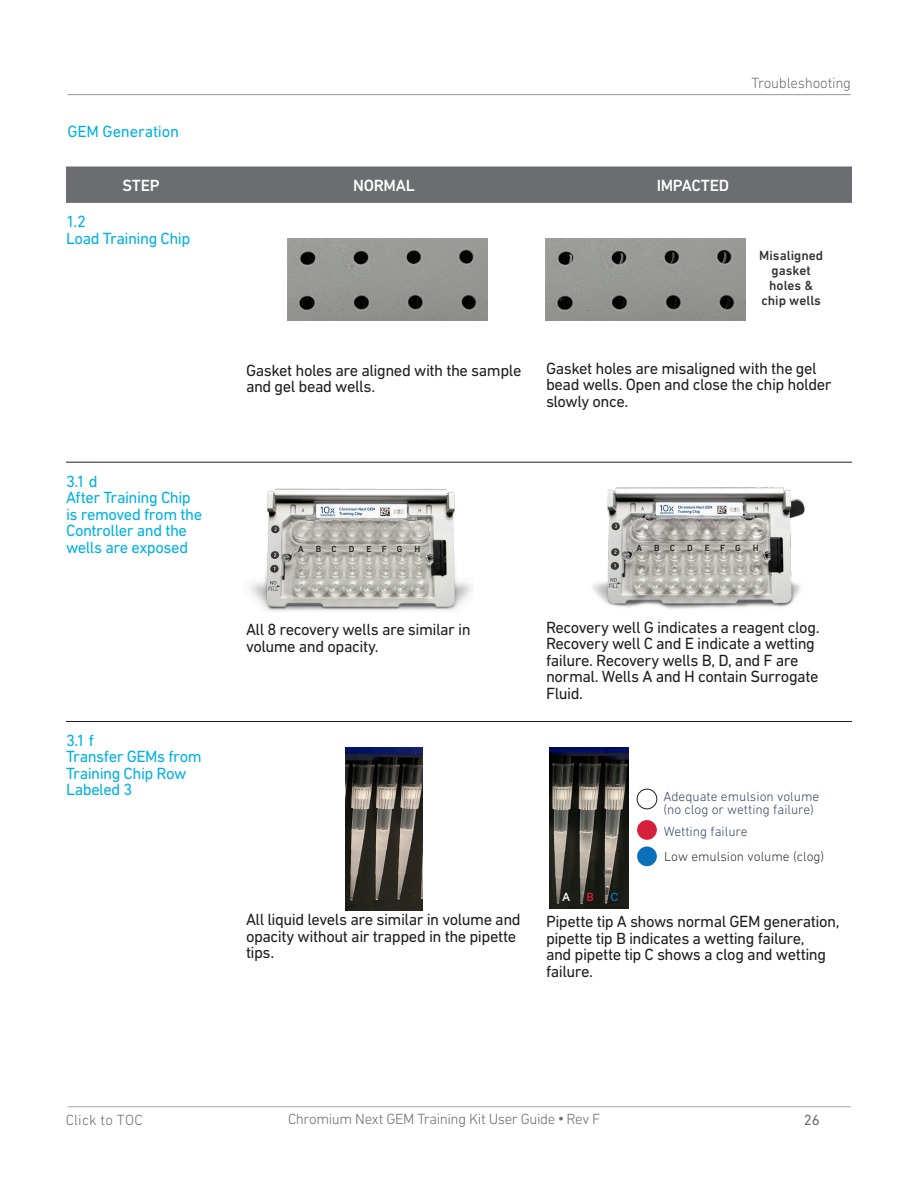
<style>
.page{position:relative;width:918px;height:1188px;background:#fff}
.page>*{position:absolute;margin:0;border:0;box-sizing:border-box;transform-origin:0 0}
.Table_1_Body{font:16.5px/16.5px "DIN Next LT Pro";letter-spacing:-.03em;color:#231f20}
.Table_1_Body-2{font:16.5px/16.5px "DIN Next LT Pro";letter-spacing:-.03em;color:#00b1e5}
.Table_1_Header{font:500 16.5px "DIN Next LT Pro";letter-spacing:-.02em;color:#fff}
.Sub_Section_Header{font:16.5px "DIN Next LT Pro";letter-spacing:-.015em;color:#00b1e5}
.Eyebrow{font:300 15px "DIN Next LT Pro";letter-spacing:-.02em;color:#6c6d70}
.Eyebrow-2{font:300 15px "DIN Next LT Pro";letter-spacing:.01em;color:#6c6d70}
.t1{font:15px "DIN Next LT Pro";color:#6c6d70}
.Small_Label-_Light{font:300 13.5px/13.5px "DIN Next LT Pro";color:#384766}
.Small_Label-_Light-2{font:500 13.5px/15px "DIN Next LT Pro";color:#333;text-align:center}
.Small_Label-_Light-3{font:300 13.5px "DIN Next LT Pro";color:#333}
.Figure_Label_Gray{font:500 13.35px "Calibre";color:#fff}
.Figure_Label_Gray-2{font:500 13.35px "Calibre";color:#d61e3d}
.Figure_Label_Gray-3{font:500 13.35px "Calibre";color:#0970b9}
.Sub_Section_Header-2{font:500 9px "DIN Next LT Pro";color:#231f20}
.s1{font-family:"Arial";font-weight:400}
</style>
<div class="page">
<hr style="left:68px;top:1106px;width:782px;height:1px;background:#a8a9ad">
<div style="left:66px;top:166px;width:786px;height:37px;background:#6c6d70"></div>
<hr style="left:66px;top:462px;width:150px;height:1px;background:#231f20">
<hr style="left:216px;top:462px;width:318px;height:1px;background:#231f20">
<hr style="left:534px;top:462px;width:318px;height:1px;background:#231f20">
<hr style="left:66px;top:721px;width:150px;height:1px;background:#231f20">
<hr style="left:216px;top:721px;width:318px;height:1px;background:#231f20">
<hr style="left:534px;top:721px;width:318px;height:1px;background:#231f20">
<img style="left:345px;top:748px;width:78px;height:163px">
<hr style="left:68px;top:94px;width:782px;height:1px;background:#939598">
<img style="left:250px;top:488px;width:222px;height:123px">
<img style="left:593px;top:487px;width:212px;height:122px">
<img style="left:549px;top:747px;width:79px;height:162px">
<div style="left:637px;top:789px;width:20px;height:20px;border:1px solid #231f20;border-radius:50%"></div>
<div style="left:637px;top:820px;width:20px;height:20px;background:#d61e3d;border-radius:50%"></div>
<div style="left:637px;top:846px;width:20px;height:20px;background:#0970b9;border-radius:50%"></div>
<img style="left:546px;top:239px;width:199px;height:81px">
<img style="left:288px;top:239px;width:199px;height:81px">
<p class="Sub_Section_Header" style="left:68px;top:122px;width:113px">GEM Generation</p>
<p class="Table_1_Header" style="left:122px;top:176px;width:39px">STEP</p>
<p class="Table_1_Header" style="left:353px;top:176px;width:63px">NORMAL</p>
<p class="Table_1_Header" style="left:657px;top:176px;width:74px">IMPACTED</p>
<p class="Table_1_Body-2" style="left:66px;top:213px;width:126px">1.2<br>Load Training Chip</p>
<p class="Eyebrow" style="left:751px;top:74px;width:101px">Troubleshooting</p>
<p class="Small_Label-_Light-2" style="left:759px;top:248px;width:65px">Misaligned gasket holes &amp; chip wells</p>
<p class="Table_1_Body-2" style="left:66px;top:473px;width:33px">3.1 d</p>
<p class="Table_1_Body-2" style="left:66px;top:489px;width:138px">After Training Chip is removed from the<br>Controller and the wells are exposed</p>
<p class="Table_1_Body-2" style="left:66px;top:732px;width:29px">3.1 f</p>
<p class="Table_1_Body-2" style="left:66px;top:748px;width:137px">Transfer GEMs from<br>Training Chip Row<br>Labeled 3</p>
<p class="Table_1_Body" style="left:246px;top:362px;width:277px">Gasket holes are aligned with the sample and gel bead wells.</p>
<p class="Table_1_Body" style="left:546px;top:359px;width:287px">Gasket holes are misaligned with the gel bead wells. Open and close the chip holder slowly once.</p>
<p class="Sub_Section_Header-2" style="left:298px;top:544px;width:7px">A</p>
<p class="Sub_Section_Header-2" style="left:316px;top:544px;width:22px">B C</p>
<p class="Sub_Section_Header-2" style="left:349px;top:544px;width:7px">D</p>
<p class="Sub_Section_Header-2" style="left:367px;top:544px;width:37px">E F G</p>
<p class="Sub_Section_Header-2" style="left:415px;top:544px;width:7px">H</p>
<p class="Sub_Section_Header-2" style="left:637px;top:543px;width:7px">A</p>
<p class="Sub_Section_Header-2" style="left:654px;top:543px;width:22px">B C</p>
<p class="Sub_Section_Header-2" style="left:687px;top:543px;width:7px">D</p>
<p class="Sub_Section_Header-2" style="left:705px;top:543px;width:37px">E F G</p>
<p class="Sub_Section_Header-2" style="left:753px;top:543px;width:7px">H</p>
<p class="Table_1_Body" style="left:246px;top:621px;width:226px">All 8 recovery wells are similar in volume and opacity.</p>
<p class="Table_1_Body" style="left:546px;top:619px;width:275px">Recovery well G indicates a reagent clog.</p>
<p class="Table_1_Body" style="left:546px;top:635px;width:274px">Recovery well C and E indicate a wetting failure. Recovery wells B, D, and F are normal. Wells A and H contain Surrogate<br>Fluid.</p>
<p class="Figure_Label_Gray" style="left:562px;top:889px;width:10px">A</p>
<p class="Figure_Label_Gray-2" style="left:586px;top:889px;width:9px">B</p>
<p class="Figure_Label_Gray-3" style="left:611px;top:889px;width:9px">C</p>
<p class="Small_Label-_Light" style="left:663px;top:789px;width:157px">Adequate emulsion volume (no clog or wetting failure)</p>
<p class="Small_Label-_Light-3" style="left:664px;top:848px;width:162px">Low emulsion volume (clog)</p>
<p class="Small_Label-_Light" style="left:664px;top:824px;width:85px">Wetting failure</p>
<p class="Table_1_Body" style="left:246px;top:911px;width:276px">All liquid levels are similar in volume and opacity without air trapped in the pipette tips.</p>
<p class="Table_1_Body" style="left:546px;top:913px;width:295px">Pipette tip A shows normal GEM generation, pipette tip B indicates a wetting failure,<br>and pipette tip C shows a clog and wetting failure.</p>
<p class="Eyebrow-2" style="left:66px;top:1111px;width:79px">Click to TOC</p>
<p class="Eyebrow" style="left:288px;top:1110px;width:314px">Chromium Next GEM Training Kit User Guide <span class="s1">•</span> Rev F</p>
<p class="t1" style="left:804px;top:1111px;width:18px">26</p>
</div>
